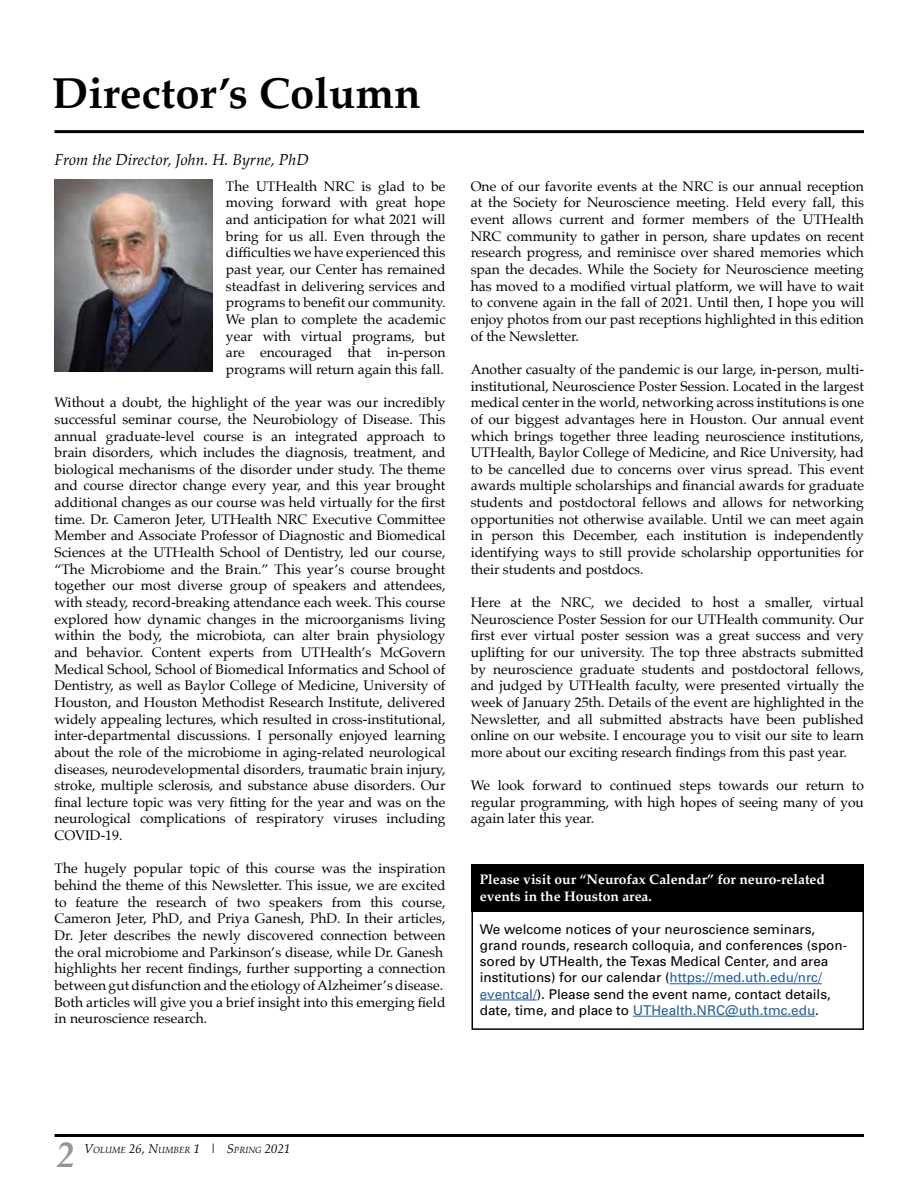
<style>
.page{position:relative;width:918px;height:1188px;background:#fff}
.page>*{position:absolute;margin:0;border:0;box-sizing:border-box;transform-origin:0 0}
.t1{font:700 43.5px "Palatino";color:#000}
.t2{font:italic 700 36px "Palatino";color:#939598}
.t3{font:italic 15.75px "Palatino";color:#000}
.t4{font:13.8px/16.6px "Palatino";color:#000;text-align:justify}
.t5{font:700 13.8px/16.6px "Palatino";color:#fff}
.t6{font:13.5px/16.2px "Univers";color:#000}
.t7{font:italic 8.85px "Palatino";color:#000}
.s1{color:#215e9e}
.s2{font-size:12.75px}
</style>
<div class="page">
<div style="left:472px;top:865px;width:392px;height:47px;background:#000"></div>
<hr style="left:55px;top:1134px;width:809px;height:3px;background:#000">
<img style="left:55px;top:179px;width:157px;height:193px">
<hr style="left:55px;top:130px;width:809px;height:3px;background:#000">
<hr style="left:670px;top:983px;width:152px;height:1px;background:#215e9e">
<hr style="left:480px;top:1000px;width:57px;height:1px;background:#215e9e">
<hr style="left:633px;top:1016px;width:182px;height:1px;background:#215e9e">
<div style="left:472px;top:865px;width:392px;height:165px;border:2px solid #000"></div>
<h1 class="t1" style="left:52px;top:56px;width:370px">Director’s Column</h1>
<p class="t3" style="left:55px;top:146px;width:256px">From the Director, John. H. Byrne, PhD</p>
<p class="t4" style="left:226px;top:178px;width:221px">The UTHealth NRC is glad to be moving forward with great hope and anticipation for what 2021 will bring for us all. Even through the difficulties we have experienced this past year, our Center has remained steadfast in delivering services and programs to benefit our community.<br>We plan to complete the academic year with virtual programs, but are encouraged that in-person programs will return again this fall.</p>
<p class="t4" style="left:55px;top:394px;width:393px">Without a doubt, the highlight of the year was our incredibly successful seminar course, the Neurobiology of Disease. This annual graduate-level course is an integrated approach to brain disorders, which includes the diagnosis, treatment, and biological mechanisms of the disorder under study. The theme and course director change every year, and this year brought additional changes as our course was held virtually for the first time. Dr. Cameron Jeter, UTHealth NRC Executive Committee Member and Associate Professor of Diagnostic and Biomedical Sciences at the UTHealth School of Dentistry, led our course, “The Microbiome and the Brain.” This year’s course brought together our most diverse group of speakers and attendees, with steady, record-breaking attendance each week. This course explored how dynamic changes in the microorganisms living within the body, the microbiota, can alter brain physiology and behavior. Content experts from UTHealth’s McGovern Medical School, School of Biomedical Informatics and School of Dentistry, as well as Baylor College of Medicine, University of Houston, and Houston Methodist Research Institute, delivered widely appealing lectures, which resulted in cross-institutional, inter-departmental discussions. I personally enjoyed learning about the role of the microbiome in aging-related neurological diseases, neurodevelopmental disorders, traumatic brain injury, stroke, multiple sclerosis, and substance abuse disorders. Our final lecture topic was very fitting for the year and was on the neurological complications of respiratory viruses including COVID-19.</p>
<p class="t4" style="left:55px;top:860px;width:393px;text-align:left">The hugely popular topic of this course was the inspiration behind the theme of this Newsletter. This issue, we are excited to feature the research of two speakers from this course, Cameron Jeter, PhD, and Priya Ganesh, PhD. In their articles, Dr. Jeter describes the newly discovered connection between the oral microbiome and Parkinson’s disease, while Dr. Ganesh highlights her recent findings, further supporting a connection between gut disfunction and the etiology of Alzheimer’s disease.<br>Both articles will give you a brief insight into this emerging field in neuroscience research.</p>
<p class="t4" style="left:471px;top:178px;width:395px">One of our favorite events at the NRC is our annual reception at the Society for Neuroscience meeting. Held every fall, this event allows current and former members of the UTHealth NRC community to gather in person, share updates on recent research progress, and reminisce over shared memories which span the decades. While the Society for Neuroscience meeting has moved to a modified virtual platform, we will have to wait to convene again in the fall of 2021. Until then, I hope you will enjoy photos from our past receptions highlighted in this edition of the Newsletter.</p>
<p class="t4" style="left:471px;top:361px;width:395px">Another casualty of the pandemic is our large, in-person, multi&shy;institutional, Neuroscience Poster Session. Located in the largest medical center in the world, networking across institutions is one of our biggest advantages here in Houston. Our annual event which brings together three leading neuroscience institutions, UTHealth, Baylor College of Medicine, and Rice University, had to be cancelled due to concerns over virus spread. This event awards multiple scholarships and financial awards for graduate students and postdoctoral fellows and allows for networking opportunities not otherwise available. Until we can meet again in person this December, each institution is independently identifying ways to still provide scholarship opportunities for their students and postdocs.</p>
<p class="t4" style="left:471px;top:594px;width:395px">Here at the NRC, we decided to host a smaller, virtual Neuroscience Poster Session for our UTHealth community. Our first ever virtual poster session was a great success and very uplifting for our university. The top three abstracts submitted by neuroscience graduate students and postdoctoral fellows, and judged by UTHealth faculty, were presented virtually the week of January 25th. Details of the event are highlighted in the Newsletter, and all submitted abstracts have been published online on our website. I encourage you to visit our site to learn more about our exciting research findings from this past year.</p>
<p class="t4" style="left:471px;top:777px;width:395px">We look forward to continued steps towards our return to regular programming, with high hopes of seeing many of you again later this year.</p>
<p class="t5" style="left:480px;top:871px;width:347px">Please visit our “Neurofax Calendar” for neuro-related events in the Houston area.</p>
<p class="t6" style="left:480px;top:921px;width:369px">We welcome notices of your neuroscience seminars, grand rounds, research colloquia, and conferences (spon&shy;sored by UTHealth, the Texas Medical Center, and area institutions) for our calendar (<span class="s1">https://med.uth.edu/nrc/ eventcal/</span>). Please send the event name, contact details, date, time, and place to <span class="s1">UTHealth.NRC@uth.tmc.edu</span>.</p>
<h2 class="t2" style="left:57px;top:1125px;width:19px">2</h2>
<p class="t7" style="left:84px;top:1142px;width:208px"><span class="s2">V</span>OLUME <span class="s2">26, N</span>UMBER <span class="s2">1 | S</span>PRING <span class="s2">2021</span></p>
</div>
